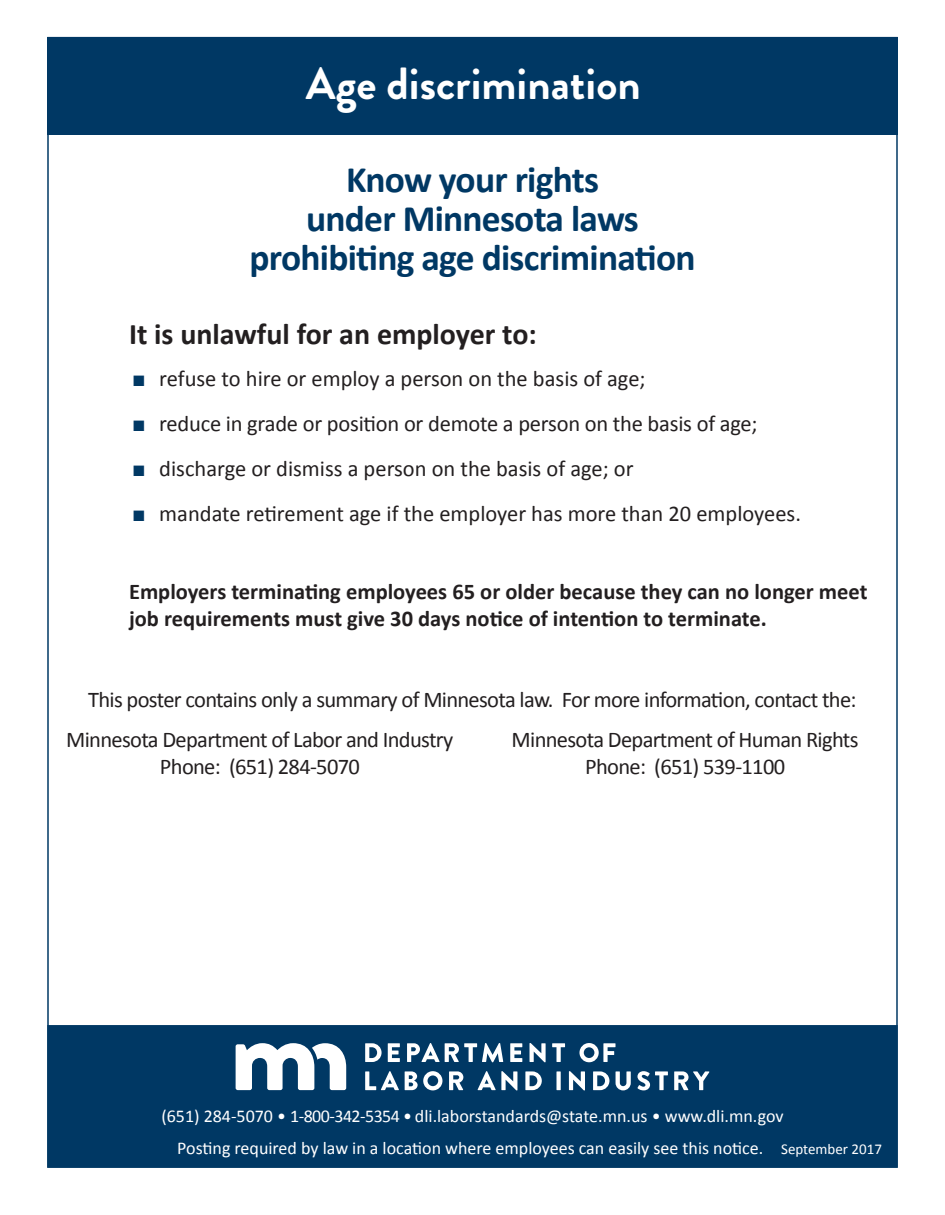
<style>
.page{position:relative;width:945px;height:1215px;background:#fff}
.page>*{position:absolute;margin:0;border:0;box-sizing:border-box;transform-origin:0 0}
.t1{font:700 45px "Brandon Grotesque";color:#fff}
.t2{font:700 37.5px "Calibri";letter-spacing:-.02em;color:#003864}
.t3{font:700 30px "Calibri";color:#231f20}
.t4{font:22.5px "Calibri";letter-spacing:-.025em;color:#231f20}
.t5{font:22.5px "Calibri";color:#231f20}
.t6{font:700 22.5px/27px "Calibri";color:#231f20}
.t7{font:18px "Calibri";color:#fff}
.t8{font:15px "Calibri";color:#fff}
.s1{font-family:"Arial";color:#003864}
</style>
<div class="page">
<div style="left:47px;top:1025px;width:851px;height:143px;background:#003864;border:2px solid #003864"></div>
<div style="left:47px;top:37px;width:851px;height:97px;background:#003864"></div>
<svg style="left:236px;top:1043px;width:110px;height:47px"></svg>
<svg style="left:365px;top:1043px;width:17px;height:19px"></svg>
<svg style="left:388px;top:1043px;width:12px;height:19px"></svg>
<svg style="left:407px;top:1043px;width:96px;height:19px"></svg>
<svg style="left:510px;top:1043px;width:12px;height:19px"></svg>
<svg style="left:530px;top:1043px;width:16px;height:19px"></svg>
<svg style="left:552px;top:1043px;width:13px;height:19px"></svg>
<svg style="left:579px;top:1043px;width:37px;height:19px"></svg>
<svg style="left:365px;top:1071px;width:34px;height:19px"></svg>
<svg style="left:405px;top:1071px;width:37px;height:19px"></svg>
<svg style="left:449px;top:1071px;width:14px;height:19px"></svg>
<svg style="left:478px;top:1071px;width:39px;height:19px"></svg>
<svg style="left:525px;top:1071px;width:17px;height:19px"></svg>
<svg style="left:557px;top:1071px;width:4px;height:19px"></svg>
<svg style="left:569px;top:1071px;width:16px;height:19px"></svg>
<svg style="left:593px;top:1071px;width:16px;height:19px"></svg>
<svg style="left:616px;top:1071px;width:15px;height:19px"></svg>
<svg style="left:637px;top:1071px;width:31px;height:19px"></svg>
<svg style="left:674px;top:1071px;width:35px;height:19px"></svg>
<p class="t1" style="left:306px;top:52px;width:336px">Age discrimination</p>
<p class="t2" style="left:346px;top:156px;width:255px">Know your rights</p>
<p class="t2" style="left:306px;top:195px;width:334px">under Minnesota laws</p>
<p class="t2" style="left:250px;top:234px;width:448px">prohibiting age discrimination</p>
<p class="t3" style="left:129px;top:315px;width:409px">It is unlawful for an employer to:</p>
<p class="t5" style="left:132px;top:365px;width:515px"><span class="s1">■</span> refuse to hire or employ a person on the basis of age;</p>
<p class="t4" style="left:132px;top:410px;width:627px"><span class="s1">■</span> reduce in grade or position or demote a person on the basis of age;</p>
<p class="t5" style="left:132px;top:455px;width:503px"><span class="s1">■</span> discharge or dismiss a person on the basis of age; or</p>
<p class="t5" style="left:132px;top:500px;width:670px"><span class="s1">■</span> mandate retirement age if the employer has more than 20 employees.</p>
<p class="t6" style="left:129px;top:578px;width:740px">Employers terminating employees 65 or older because they can no longer meet job requirements must give 30 days notice of intention to terminate.</p>
<p class="t4" style="left:88px;top:685px;width:770px">This poster contains only a summary of Minnesota law. For more information, contact the:</p>
<p class="t4" style="left:66px;top:725px;width:389px">Minnesota Department of Labor and Industry</p>
<p class="t4" style="left:160px;top:752px;width:202px">Phone: (651) 284-5070</p>
<p class="t4" style="left:512px;top:725px;width:348px">Minnesota Department of Human Rights</p>
<p class="t4" style="left:585px;top:752px;width:202px">Phone: (651) 539-1100</p>
<p class="t7" style="left:161px;top:1104px;width:624px">(651) 284-5070 • 1-800-342-5354 • dli.laborstandards@state.mn.us • www.dli.mn.gov</p>
<p class="t7" style="left:177px;top:1136px;width:588px">Posting required by law in a location where employees can easily see this notice.</p>
<p class="t8" style="left:781px;top:1139px;width:102px">September 2017</p>
</div>
